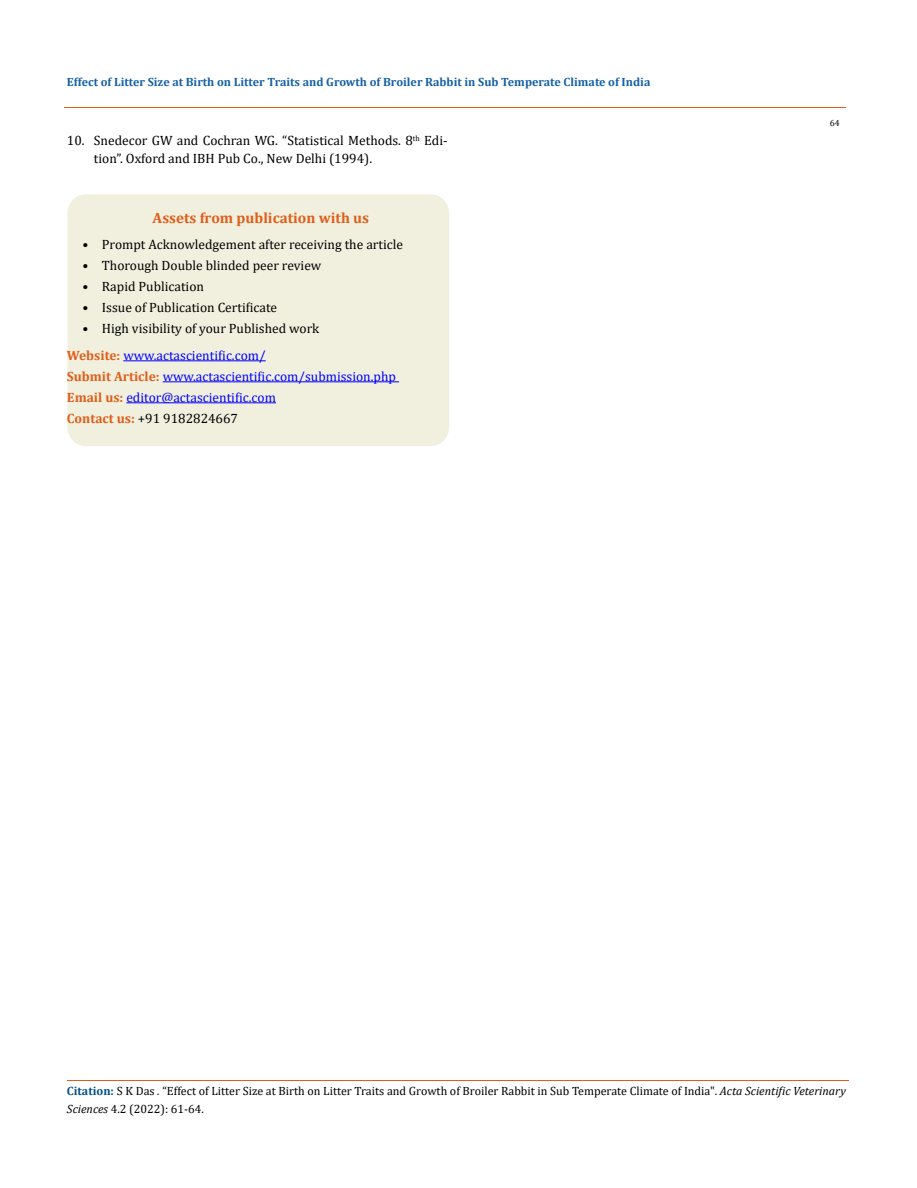
<style>
.page{position:relative;width:917px;height:1188px;background:#fff}
.page>*{position:absolute;margin:0;border:0;box-sizing:border-box;transform-origin:0 0}
.t1{font:700 15px "Cambria";color:#e05d1a}
.t2{font:13.5px/18px "Cambria";color:#000}
.t3{font:13.5px/21px "Cambria";color:#00f}
.t4{font:12px/18px "Cambria";color:#000}
.t5{font:700 12px "Cambria";color:#1560a6}
.t6{font:9px "Cambria";color:#000}
.s1{font-weight:700;color:#e05d1a}
.s2{color:#000}
.s3{font-weight:700;color:#035089}
.s4{font-style:italic}
</style>
<div class="page">
<div style="left:68px;top:195px;width:380px;height:250px;background:#f1f0de;border-radius:18px"></div>
<div style="left:67px;top:194px;width:382px;height:252px;border:2px solid #f1f0de;border-radius:18px"></div>
<hr style="left:123px;top:360px;width:143px;height:1px;background:#00f">
<hr style="left:163px;top:381px;width:236px;height:1px;background:#00f">
<hr style="left:126px;top:402px;width:150px;height:1px;background:#00f">
<hr style="left:64px;top:108px;width:781px;height:1px;background:#e05d1a">
<hr style="left:67px;top:1080px;width:781px;height:1px;background:#e05d1a">
<p class="t5" style="left:67px;top:73px;width:585px">Effect of Litter Size at Birth on Litter Traits and Growth of Broiler Rabbit in Sub Temperate Climate of India</p>
<p class="t2" style="left:94px;top:132px;width:355px;text-indent:-27px">10. Snedecor GW and Cochran WG. “Statistical Methods. 8<sup>th</sup> Edi&shy;tion”. Oxford and IBH Pub Co., New Delhi (1994).</p>
<p class="t1" style="left:152px;top:207px;width:218px">Assets from publication with us</p>
<p class="t2" style="left:82px;top:235px;width:322px">• Prompt Acknowledgement after receiving the article</p>
<p class="t2" style="left:82px;top:256px;width:240px">• Thorough Double blinded peer review</p>
<p class="t2" style="left:82px;top:277px;width:123px">• Rapid Publication</p>
<p class="t2" style="left:82px;top:298px;width:196px">• Issue of Publication Certificate</p>
<p class="t2" style="left:82px;top:319px;width:238px">• High visibility of your Published work</p>
<p class="t3" style="left:67px;top:345px;width:330px"><span class="s1">Website:</span> www.actascientific.com/<br><span class="s1">Submit Article:</span> www.actascientific.com/submission.php <span class="s1">Email us:</span> editor@actascientific.com<br><span class="s1">Contact us:</span> <span class="s2">+91 9182824667</span></p>
<p class="t6" style="left:829px;top:118px;width:11px">64</p>
<p class="t4" style="left:67px;top:1082px;width:780px"><span class="s3">Citation:</span> S K Das <span class="s4">.</span> “Effect of Litter Size at Birth on Litter Traits and Growth of Broiler Rabbit in Sub Temperate Climate of India". <span class="s4">Acta Scientific Veterinary<br>Sciences</span> 4.2 (2022): 61-64.</p>
</div>
